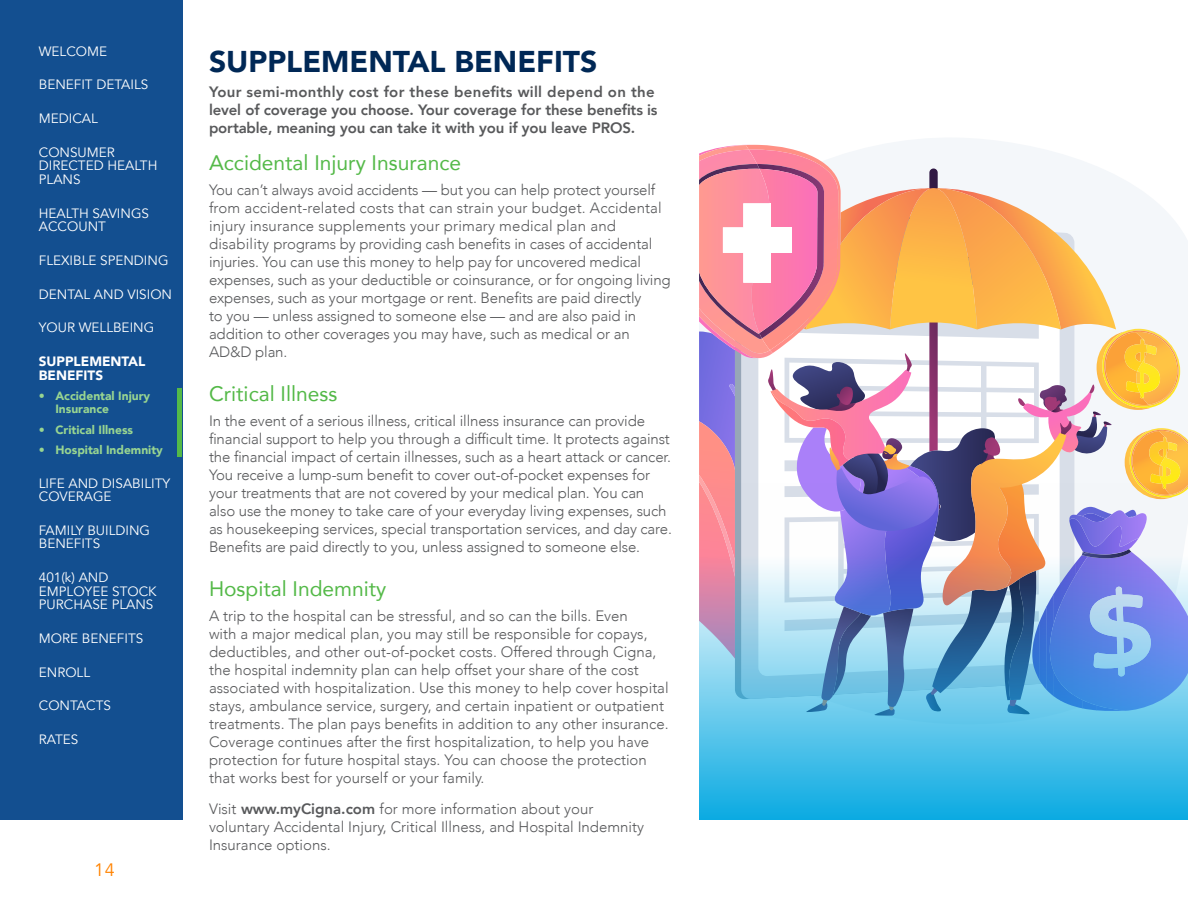
<style>
.page{position:relative;width:1188px;height:918px;background:#fff}
.page>*{position:absolute;margin:0;border:0;box-sizing:border-box;transform-origin:0 0}
.t1{font:900 30px "Avenir";color:#002856}
.t2{font:21px "Avenir";color:#54b948}
.t3{font:18px "Avenir";color:#ff8300}
.t4{font:300 15px/18px "Avenir";letter-spacing:-.01em;color:#58595b}
.t5{font:800 15px/18px "Avenir";letter-spacing:-.01em;color:#58595b}
.t6{font:13.5px/13.5px "Avenir";color:#fff}
.t7{font:900 13.5px/13.5px "Avenir";color:#fff}
.t8{font:900 12px/13.5px "Avenir";color:#98d591}
.s1{font-weight:800}
</style>
<div class="page">
<div style="left:0;top:0;width:182px;height:820px;background:#134f90"></div>
<hr style="left:178px;top:389px;width:4px;height:68px;background:#54b948">
<svg style="left:699px;top:145px;width:489px;height:338px"></svg>
<svg style="left:699px;top:483px;width:489px;height:337px;background:#7aafd9"></svg>
<p class="t6" style="left:39px;top:44px;width:70px">WELCOME</p>
<p class="t6" style="left:39px;top:78px;width:111px">BENEFIT DETAILS</p>
<p class="t6" style="left:39px;top:112px;width:61px">MEDICAL</p>
<p class="t6" style="left:39px;top:146px;width:120px">CONSUMER<br>DIRECTED HEALTH<br>PLANS</p>
<p class="t6" style="left:39px;top:206px;width:112px">HEALTH SAVINGS<br>ACCOUNT</p>
<p class="t6" style="left:39px;top:254px;width:131px">FLEXIBLE SPENDING</p>
<p class="t6" style="left:39px;top:287px;width:135px">DENTAL AND VISION</p>
<p class="t6" style="left:39px;top:321px;width:117px">YOUR WELLBEING</p>
<p class="t7" style="left:39px;top:354px;width:108px">SUPPLEMENTAL<br>BENEFITS</p>
<p class="t8" style="left:55px;top:389px;width:96px;text-indent:-16px">• Accidental Injury<br>Insurance</p>
<p class="t8" style="left:39px;top:422px;width:96px">• Critical Illness</p>
<p class="t8" style="left:39px;top:443px;width:126px">• Hospital Indemnity</p>
<p class="t6" style="left:39px;top:476px;width:133px">LIFE AND DISABILITY<br>COVERAGE</p>
<p class="t6" style="left:39px;top:524px;width:113px">FAMILY BUILDING<br>BENEFITS</p>
<p class="t6" style="left:39px;top:571px;width:119px">401(k) AND<br>EMPLOYEE STOCK<br>PURCHASE PLANS</p>
<p class="t6" style="left:39px;top:632px;width:106px">MORE BENEFITS</p>
<p class="t6" style="left:39px;top:665px;width:53px">ENROLL</p>
<p class="t6" style="left:39px;top:699px;width:74px">CONTACTS</p>
<p class="t6" style="left:39px;top:733px;width:41px">RATES</p>
<p class="t3" style="left:94px;top:859px;width:22px">14</p>
<h1 class="t1" style="left:209px;top:36px;width:390px">SUPPLEMENTAL BENEFITS</h1>
<p class="t5" style="left:209px;top:83px;width:450px">Your semi-monthly cost for these benefits will depend on the level of coverage you choose. Your coverage for these benefits is portable, meaning you can take it with you if you leave PROS.</p>
<h2 class="t2" style="left:209px;top:146px;width:254px">Accidental Injury Insurance</h2>
<p class="t4" style="left:209px;top:181px;width:463px">You can’t always avoid accidents — but you can help protect yourself from accident-related costs that can strain your budget. Accidental injury insurance supplements your primary medical plan and disability programs by providing cash benefits in cases of accidental injuries. You can use this money to help pay for uncovered medical expenses, such as your deductible or coinsurance, or for ongoing living expenses, such as your mortgage or rent. Benefits are paid directly<br>to you — unless assigned to someone else — and are also paid in addition to other coverages you may have, such as medical or an AD&amp;D plan.</p>
<h2 class="t2" style="left:209px;top:377px;width:130px">Critical Illness</h2>
<p class="t4" style="left:209px;top:412px;width:464px">In the event of a serious illness, critical illness insurance can provide financial support to help you through a difficult time. It protects against the financial impact of certain illnesses, such as a heart attack or cancer.<br>You receive a lump-sum benefit to cover out-of-pocket expenses for your treatments that are not covered by your medical plan. You can also use the money to take care of your everyday living expenses, such as housekeeping services, special transportation services, and day care.<br>Benefits are paid directly to you, unless assigned to someone else.</p>
<h2 class="t2" style="left:209px;top:572px;width:179px">Hospital Indemnity</h2>
<p class="t4" style="left:209px;top:607px;width:461px">A trip to the hospital can be stressful, and so can the bills. Even<br>with a major medical plan, you may still be responsible for copays, deductibles, and other out-of-pocket costs. Offered through Cigna, the hospital indemnity plan can help offset your share of the cost associated with hospitalization. Use this money to help cover hospital stays, ambulance service, surgery, and certain inpatient or outpatient treatments. The plan pays benefits in addition to any other insurance.<br>Coverage continues after the first hospitalization, to help you have protection for future hospital stays. You can choose the protection that works best for yourself or your family.</p>
<p class="t4" style="left:209px;top:800px;width:437px">Visit <span class="s1">www.myCigna.com</span> for more information about your voluntary Accidental Injury, Critical Illness, and Hospital Indemnity<br>Insurance options.</p>
</div>
